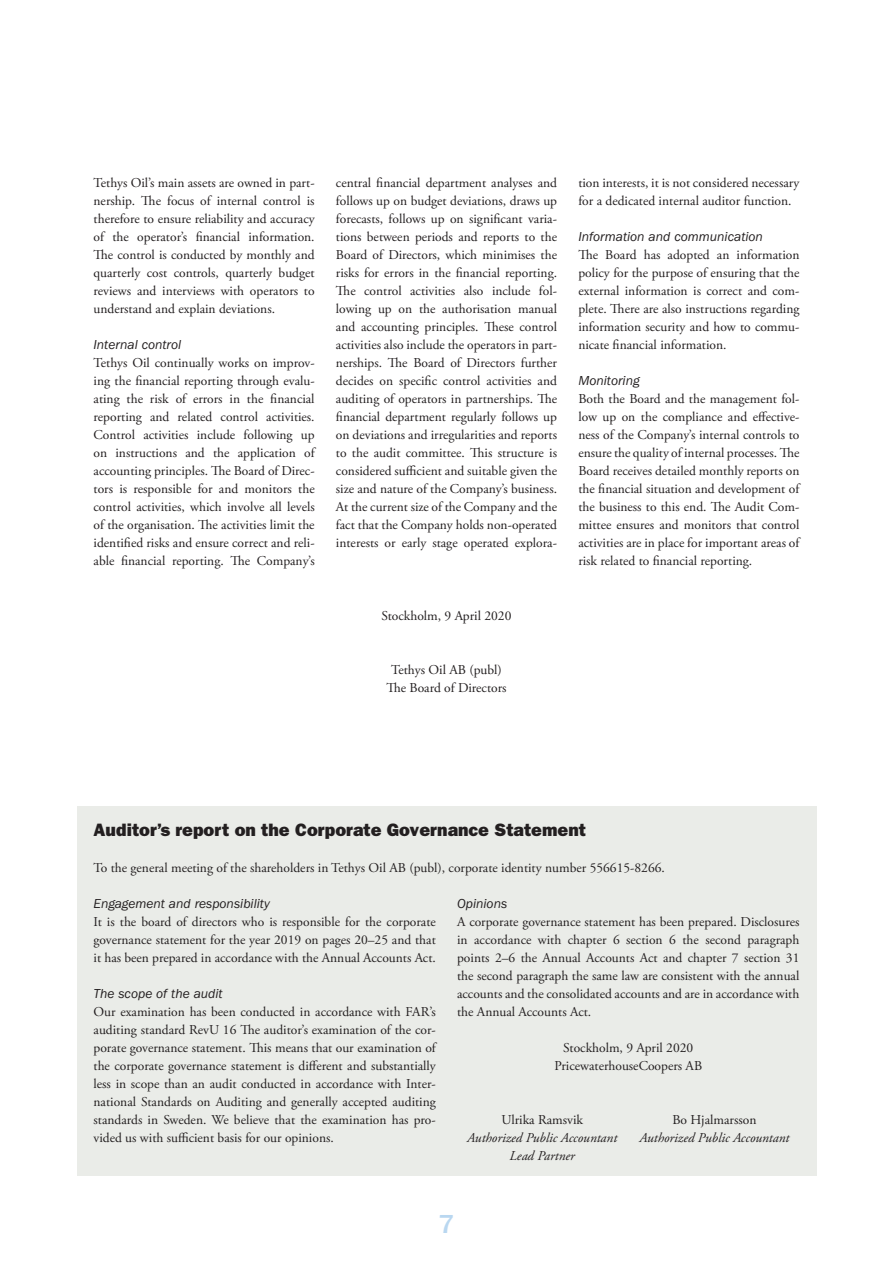
<style>
.page{position:relative;width:893px;height:1263px;background:#fff}
.page>*{position:absolute;margin:0;border:0;box-sizing:border-box;transform-origin:0 0}
.t1{font:500 27px "ITC Franklin Gothic Std";color:#b9d7f0}
.t2{font:18px "ITC Franklin Gothic Std Hvy";color:#231f20}
.t3{font:13.5px/18px "Adobe Garamond Pro";color:#231f20;text-align:justify}
.t4{font:italic 13.5px "ITC Franklin Gothic Std";color:#231f20}
.t5{font:italic 13.5px/18px "Adobe Garamond Pro";color:#231f20;text-align:center}
</style>
<div class="page">
<div style="left:77px;top:806px;width:739px;height:370px;background:#eaece8"></div>
<p class="t3" style="left:94px;top:175px;width:223px">Tethys Oil’s main assets are owned in part&shy;nership. The focus of internal control is therefore to ensure reliability and accuracy of the operator’s financial information.<br>The control is conducted by monthly and quarterly cost controls, quarterly budget reviews and interviews with operators to understand and explain deviations.</p>
<p class="t4" style="left:94px;top:337px;width:89px">Internal control</p>
<p class="t3" style="left:94px;top:355px;width:223px">Tethys Oil continually works on improv&shy;ing the financial reporting through evalu&shy;ating the risk of errors in the financial reporting and related control activities.<br>Control activities include following up on instructions and the application of accounting principles. The Board of Direc&shy;tors is responsible for and monitors the control activities, which involve all levels of the organisation. The activities limit the identified risks and ensure correct and reli&shy;able financial reporting. The Company’s</p>
<p class="t3" style="left:336px;top:175px;width:223px">central financial department analyses and follows up on budget deviations, draws up forecasts, follows up on significant varia&shy;tions between periods and reports to the Board of Directors, which minimises the risks for errors in the financial reporting.<br>The control activities also include fol&shy;lowing up on the authorisation manual and accounting principles. These control activities also include the operators in part&shy;nerships. The Board of Directors further decides on specific control activities and auditing of operators in partnerships. The financial department regularly follows up on deviations and irregularities and reports to the audit committee. This structure is considered sufficient and suitable given the size and nature of the Company’s business.<br>At the current size of the Company and the fact that the Company holds non-operated interests or early stage operated explora-</p>
<p class="t3" style="left:578px;top:174px;width:223px">tion interests, it is not considered necessary for a dedicated internal auditor function.</p>
<p class="t4" style="left:578px;top:229px;width:186px">Information and communication</p>
<p class="t3" style="left:578px;top:246px;width:223px">The Board has adopted an information policy for the purpose of ensuring that the external information is correct and com&shy;plete. There are also instructions regarding information security and how to commu&shy;nicate financial information.</p>
<p class="t4" style="left:578px;top:373px;width:63px">Monitoring</p>
<p class="t3" style="left:578px;top:390px;width:223px">Both the Board and the management fol&shy;low up on the compliance and effective&shy;ness of the Company’s internal controls to ensure the quality of internal processes. The Board receives detailed monthly reports on the financial situation and development of the business to this end. The Audit Com&shy;mittee ensures and monitors that control activities are in place for important areas of risk related to financial reporting.</p>
<p class="t3" style="left:381px;top:607px;width:131px">Stockholm, 9 April 2020</p>
<p class="t3" style="left:386px;top:661px;width:122px;text-align:center">Tethys Oil AB (publ)<br>The Board of Directors</p>
<h2 class="t2" style="left:94px;top:819px;width:494px">Auditor’s report on the Corporate Governance Statement</h2>
<p class="t3" style="left:94px;top:859px;width:573px">To the general meeting of the shareholders in Tethys Oil AB (publ), corporate identity number 556615-8266.</p>
<p class="t4" style="left:94px;top:896px;width:178px">Engagement and responsibility</p>
<p class="t3" style="left:94px;top:913px;width:344px">It is the board of directors who is responsible for the corporate governance statement for the year 2019 on pages 20–25 and that it has been prepared in accordance with the Annual Accounts Act.</p>
<p class="t4" style="left:94px;top:986px;width:131px">The scope of the audit</p>
<p class="t3" style="left:94px;top:1003px;width:344px">Our examination has been conducted in accordance with FAR’s auditing standard RevU 16 The auditor’s examination of the cor&shy;porate governance statement. This means that our examination of the corporate governance statement is different and substantially less in scope than an audit conducted in accordance with Inter&shy;national Standards on Auditing and generally accepted auditing standards in Sweden. We believe that the examination has pro&shy;vided us with sufficient basis for our opinions.</p>
<p class="t4" style="left:457px;top:896px;width:52px">Opinions</p>
<p class="t3" style="left:457px;top:913px;width:344px">A corporate governance statement has been prepared. Disclosures in accordance with chapter 6 section 6 the second paragraph points 2–6 the Annual Accounts Act and chapter 7 section 31 the second paragraph the same law are consistent with the annual accounts and the consolidated accounts and are in accordance with the Annual Accounts Act.</p>
<p class="t3" style="left:554px;top:1039px;width:149px;text-align:center">Stockholm, 9 April 2020<br>PricewaterhouseCoopers AB</p>
<p class="t3" style="left:501px;top:1111px;width:83px">Ulrika Ramsvik</p>
<p class="t5" style="left:467px;top:1129px;width:152px">Authorized Public Accountant<br>Lead Partner</p>
<p class="t3" style="left:672px;top:1111px;width:86px">Bo Hjalmarsson</p>
<p class="t5" style="left:639px;top:1129px;width:152px">Authorized Public Accountant</p>
<h1 class="t1" style="left:439px;top:1209px;width:17px">7</h1>
</div>
